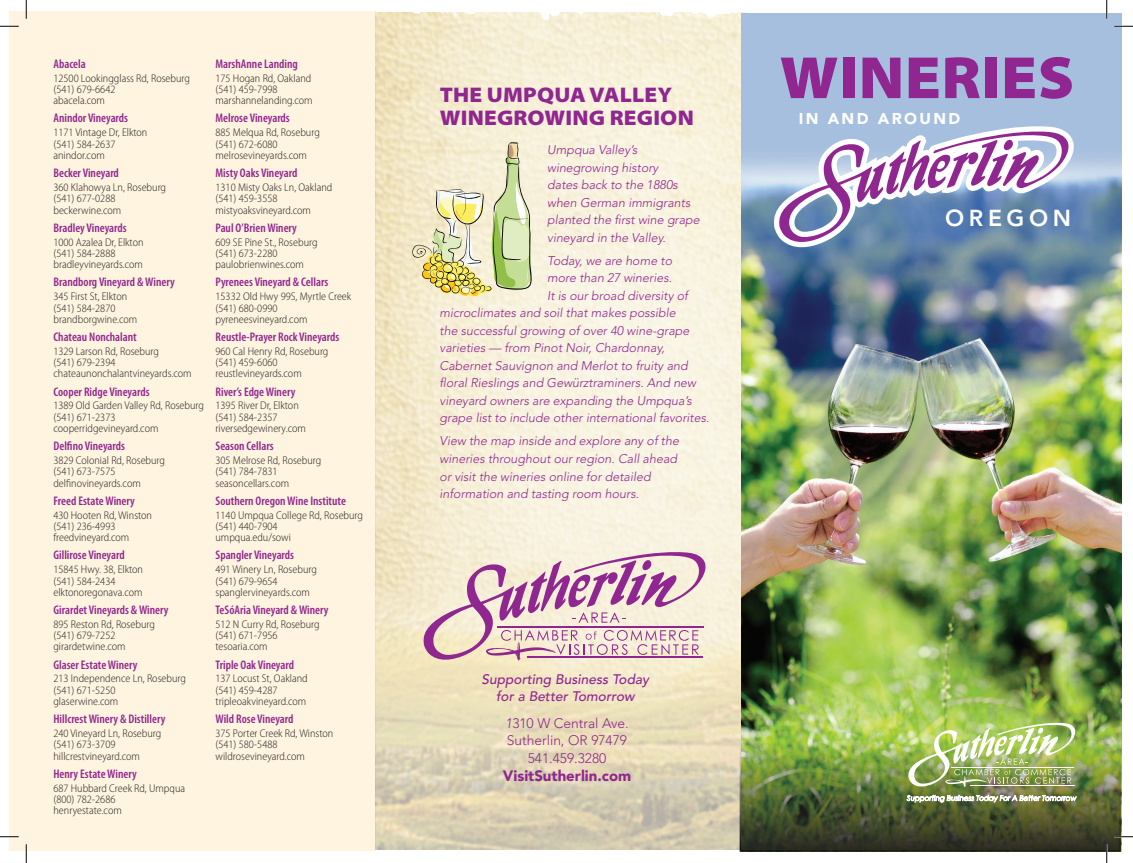
<style>
.page{position:relative;width:1133px;height:863px;background:#fff}
.page>*{position:absolute;margin:0;border:0;box-sizing:border-box;transform-origin:0 0}
.t1{font:900 semi-expanded 60px "Myriad Pro";letter-spacing:.01em;color:#90268f}
.t2{font:800 23px "Avenir LT Std";letter-spacing:.2em;color:#fff}
.t3{font:900 semi-expanded 21.25px/23.8px "Myriad Pro";letter-spacing:.01em;color:#90268f}
.t4{font:900 15.62px "Avenir LT Std";letter-spacing:.15em;color:#fff}
.t5{font:900 15px "Avenir LT Std";color:#90268f}
.t6{font:300 13.75px/17.5px "Avenir LT Std";color:#90268f;text-align:center}
.t7{font:italic 500 13.75px/17.5px "Avenir LT Std";color:#90268f;text-align:center}
.t8{font:italic 300 12.5px/17.5px "Avenir LT Std";color:#90268f}
.t9{font:600 condensed 12.5px "Myriad Pro";color:#90268f}
.t10{font:300 semi-condensed 11.25px/11.2px "Myriad Pro";color:#231f20}
.s1{font-style:italic}
</style>
<div class="page">
<div style="left:9px;top:11px;width:366px;height:839px;background:#fef4df"></div>
<img style="left:375px;top:13px;width:370px;height:836px">
<svg style="left:412px;top:142px;width:119px;height:154px;background:#dddbaf"></svg>
<svg style="left:423px;top:551px;width:284px;height:111px;background:#dec0c5"></svg>
<img style="left:741px;top:14px;width:380px;height:837px">
<svg style="left:771px;top:123px;width:307px;height:130px"></svg>
<img style="left:741px;top:740px;width:377px;height:109px">
<div style="left:739px;top:738px;width:381px;height:113px;border:1px solid #040503"></div>
<img style="left:908px;top:722px;width:167px;height:65px">
<svg style="left:906px;top:795px;width:170px;height:7px"></svg>
<svg style="left:0;top:25px;width:19px;height:2px"></svg>
<svg style="left:1114px;top:25px;width:18px;height:2px"></svg>
<svg style="left:0;top:836px;width:19px;height:1px"></svg>
<svg style="left:1114px;top:835px;width:18px;height:2px"></svg>
<svg style="left:25px;top:0;width:2px;height:19px"></svg>
<svg style="left:25px;top:844px;width:2px;height:18px"></svg>
<svg style="left:1105px;top:0;width:2px;height:19px"></svg>
<svg style="left:1105px;top:844px;width:2px;height:18px"></svg>
<p class="t9" style="left:53px;top:57px;width:34px">Abacela</p>
<p class="t10" style="left:53px;top:73px;width:138px">12500 Lookingglass Rd, Roseburg (541) 679-6642<br>abacela.com</p>
<p class="t9" style="left:53px;top:111px;width:76px">Anindor Vineyards</p>
<p class="t10" style="left:53px;top:127px;width:95px">1171 Vintage Dr, Elkton (541) 584-2637 anindor.com</p>
<p class="t9" style="left:53px;top:166px;width:67px">Becker Vineyard</p>
<p class="t10" style="left:53px;top:182px;width:114px">360 Klahowya Ln, Roseburg (541) 677-0288 beckerwine.com</p>
<p class="t9" style="left:53px;top:221px;width:75px">Bradley Vineyards</p>
<p class="t10" style="left:53px;top:236px;width:92px">1000 Azalea Dr, Elkton (541) 584-2888 bradleyvineyards.com</p>
<p class="t9" style="left:53px;top:275px;width:123px">Brandborg Vineyard &amp; Winery</p>
<p class="t10" style="left:53px;top:291px;width:85px">345 First St, Elkton (541) 584-2870 brandborgwine.com</p>
<p class="t9" style="left:53px;top:330px;width:85px">Chateau Nonchalant</p>
<p class="t10" style="left:53px;top:346px;width:140px">1329 Larson Rd, Roseburg<br>(541) 679-2394 chateaunonchalantvineyards.com</p>
<p class="t9" style="left:53px;top:384px;width:98px">Cooper Ridge Vineyards</p>
<p class="t10" style="left:53px;top:400px;width:152px">1389 Old Garden Valley Rd, Roseburg (541) 671-2373 cooperridgevineyard.com</p>
<p class="t9" style="left:53px;top:439px;width:73px">Delfino Vineyards</p>
<p class="t10" style="left:53px;top:455px;width:113px">3829 Colonial Rd, Roseburg (541) 673-7575 delfinovineyards.com</p>
<p class="t9" style="left:53px;top:493px;width:83px">Freed Estate Winery</p>
<p class="t10" style="left:53px;top:509px;width:100px">430 Hooten Rd, Winston (541) 236-4993 freedvineyard.com</p>
<p class="t9" style="left:53px;top:548px;width:73px">Gillirose Vineyard</p>
<p class="t10" style="left:53px;top:564px;width:91px">15845 Hwy. 38, Elkton (541) 584-2434 elktonoregonava.com</p>
<p class="t9" style="left:53px;top:603px;width:116px">Girardet Vineyards &amp; Winery</p>
<p class="t10" style="left:53px;top:618px;width:103px">895 Reston Rd, Roseburg (541) 679-7252 girardetwine.com</p>
<p class="t9" style="left:53px;top:657px;width:85px">Glaser Estate Winery</p>
<p class="t10" style="left:53px;top:673px;width:134px">213 Independence Ln, Roseburg (541) 671-5250<br>glaserwine.com</p>
<p class="t9" style="left:53px;top:712px;width:113px">Hillcrest Winery &amp; Distillery</p>
<p class="t10" style="left:53px;top:728px;width:109px">240 Vineyard Ln, Roseburg (541) 673-3709 hillcrestvineyard.com</p>
<p class="t9" style="left:53px;top:766px;width:85px">Henry Estate Winery</p>
<p class="t10" style="left:53px;top:782px;width:133px">687 Hubbard Creek Rd, Umpqua (800) 782-2686 henryestate.com</p>
<p class="t9" style="left:215px;top:57px;width:84px">MarshAnne Landing</p>
<p class="t10" style="left:215px;top:73px;width:99px">175 Hogan Rd, Oakland (541) 459-7998 marshannelanding.com</p>
<p class="t9" style="left:215px;top:111px;width:76px">Melrose Vineyards</p>
<p class="t10" style="left:215px;top:127px;width:106px">885 Melqua Rd, Roseburg (541) 672-6080 melrosevineyards.com</p>
<p class="t9" style="left:215px;top:166px;width:83px">Misty Oaks Vineyard</p>
<p class="t10" style="left:215px;top:182px;width:118px">1310 Misty Oaks Ln, Oakland (541) 459-3558 mistyoaksvineyard.com</p>
<p class="t9" style="left:215px;top:221px;width:83px">Paul O’Brien Winery</p>
<p class="t10" style="left:215px;top:236px;width:103px">609 SE Pine St., Roseburg (541) 673-2280 paulobrienwines.com</p>
<p class="t9" style="left:215px;top:275px;width:114px">Pyrenees Vineyard &amp; Cellars</p>
<p class="t10" style="left:215px;top:291px;width:137px">15332 Old Hwy 99S, Myrtle Creek (541) 680-0990 pyreneesvineyard.com</p>
<p class="t9" style="left:215px;top:330px;width:125px">Reustle-Prayer Rock Vineyards</p>
<p class="t10" style="left:215px;top:346px;width:114px">960 Cal Henry Rd, Roseburg (541) 459-6060 reustlevineyards.com</p>
<p class="t9" style="left:215px;top:384px;width:81px">River’s Edge Winery</p>
<p class="t10" style="left:215px;top:400px;width:92px">1395 River Dr, Elkton (541) 584-2357 riversedgewinery.com</p>
<p class="t9" style="left:215px;top:439px;width:60px">Season Cellars</p>
<p class="t10" style="left:215px;top:455px;width:107px">305 Melrose Rd, Roseburg (541) 784-7831 seasoncellars.com</p>
<p class="t9" style="left:215px;top:493px;width:132px">Southern Oregon Wine Institute</p>
<p class="t10" style="left:215px;top:509px;width:149px">1140 Umpqua College Rd, Roseburg (541) 440-7904<br>umpqua.edu/sowi</p>
<p class="t9" style="left:215px;top:548px;width:80px">Spangler Vineyards</p>
<p class="t10" style="left:215px;top:564px;width:103px">491 Winery Ln, Roseburg (541) 679-9654 spanglervineyards.com</p>
<p class="t9" style="left:215px;top:603px;width:114px">TeSóAria Vineyard &amp; Winery</p>
<p class="t10" style="left:215px;top:618px;width:106px">512 N Curry Rd, Roseburg (541) 671-7956 tesoaria.com</p>
<p class="t9" style="left:215px;top:657px;width:80px">Triple Oak Vineyard</p>
<p class="t10" style="left:215px;top:673px;width:94px">137 Locust St, Oakland (541) 459-4287 tripleoakvineyard.com</p>
<p class="t9" style="left:215px;top:712px;width:79px">Wild Rose Vineyard</p>
<p class="t10" style="left:215px;top:728px;width:119px">375 Porter Creek Rd, Winston (541) 580-5488 wildrosevineyard.com</p>
<h3 class="t3" style="left:440px;top:83px;width:255px">THE UMPQUA VALLEY<br>WINEGROWING REGION</h3>
<p class="t8" style="left:547px;top:141px;width:154px">Umpqua Valley’s winegrowing history<br>dates back to the 1880s when German immigrants planted the first wine grape vineyard in the Valley.</p>
<p class="t8" style="left:547px;top:252px;width:126px">Today, we are home to</p>
<p class="t8" style="left:547px;top:269px;width:126px">more than 27 wineries.</p>
<p class="t8" style="left:547px;top:287px;width:142px">It is our broad diversity of</p>
<p class="t8" style="left:439px;top:304px;width:238px">microclimates and soil that makes possible</p>
<p class="t8" style="left:439px;top:322px;width:251px">the successful growing of over 40 wine-grape</p>
<p class="t8" style="left:439px;top:339px;width:226px">varieties — from Pinot Noir, Chardonnay,</p>
<p class="t8" style="left:439px;top:357px;width:250px">Cabernet Sauvignon and Merlot to fruity and</p>
<p class="t8" style="left:439px;top:374px;width:258px">floral Rieslings and Gewürztraminers. And new</p>
<p class="t8" style="left:439px;top:392px;width:254px">vineyard owners are expanding the Umpqua’s</p>
<p class="t8" style="left:439px;top:409px;width:271px">grape list to include other international favorites.</p>
<p class="t8" style="left:439px;top:432px;width:241px">View the map inside and explore any of the wineries throughout our region. Call ahead or visit the wineries online for detailed information and tasting room hours.</p>
<p class="t7" style="left:481px;top:670px;width:169px">Supporting Business Today for a Better Tomorrow</p>
<p class="t6" style="left:505px;top:714px;width:125px"><span class="s1">1</span>310 W Central Ave.<br>Sutherlin, OR 97479<br>541.459.3280</p>
<h3 class="t5" style="left:503px;top:767px;width:130px">VisitSutherlin.com</h3>
<h1 class="t1" style="left:779px;top:43px;width:296px">WINERIES</h1>
<h3 class="t4" style="left:798px;top:109px;width:163px">IN AND AROUND</h3>
<h2 class="t2" style="left:945px;top:204px;width:127px">OREGON</h2>
</div>
